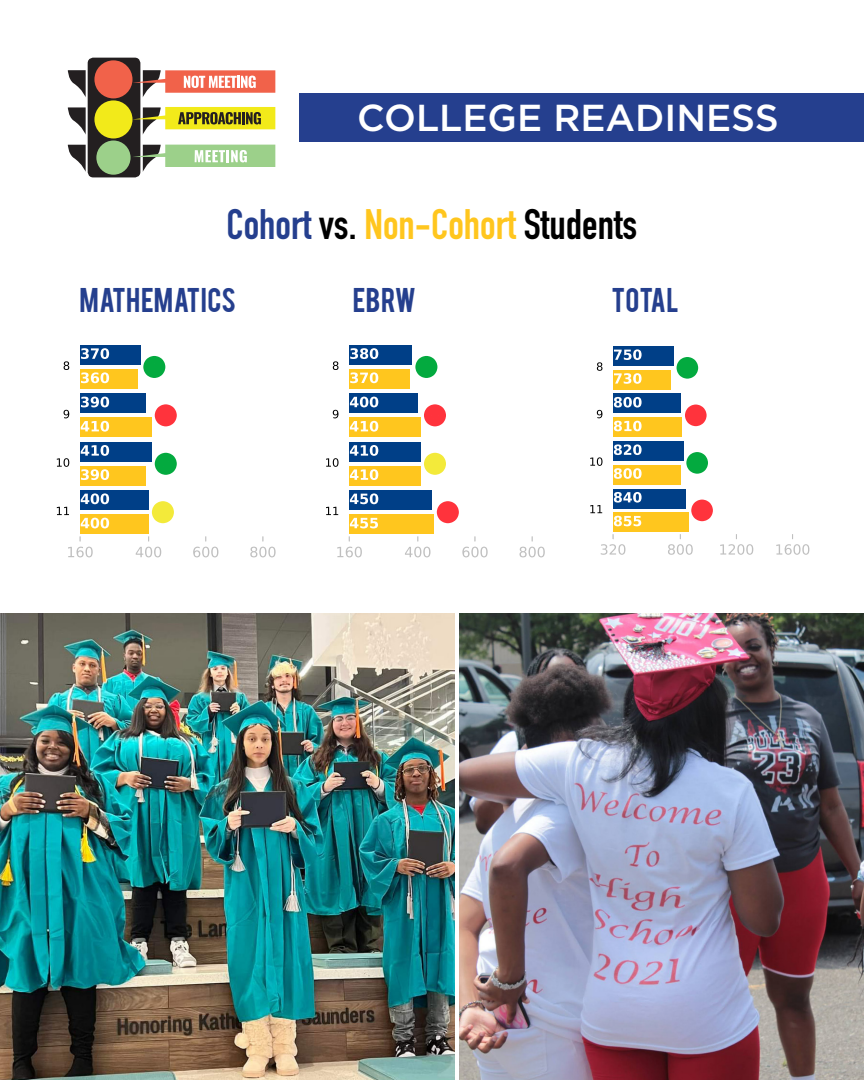
<style>
.page{position:relative;width:864px;height:1080px;background:#fff}
.page>*{position:absolute;margin:0;border:0;box-sizing:border-box;transform-origin:0 0}
.t1{font:700 42px "DIN Condensed";color:#000}
.t2{font:500 37.5px "Gotham";color:#fff}
.t3{font:27px "Bebas";color:#253f8e}
.s1{color:#253f8e}
.s2{color:#ffc61e}
</style>
<div class="page">
<div style="left:300px;top:93px;width:564px;height:49px;background:#253f8e"></div>
<svg style="left:68px;top:70px;width:18px;height:27px"></svg>
<svg style="left:68px;top:107px;width:18px;height:28px"></svg>
<svg style="left:68px;top:145px;width:18px;height:27px"></svg>
<div style="left:88px;top:58px;width:52px;height:119px;background:#231f20;border-radius:6px"></div>
<div style="left:94px;top:60px;width:39px;height:38px;background:#f1624a;border-radius:19px"></div>
<div style="left:96px;top:141px;width:35px;height:34px;background:#9cd08a;border-radius:50%"></div>
<svg style="left:94px;top:70px;width:181px;height:68px"></svg>
<svg style="left:133px;top:145px;width:142px;height:27px"></svg>
<img style="left:0;top:613px;width:455px;height:467px">
<div style="left:80px;top:490px;width:69px;height:20px;background:#003f87"></div>
<div style="left:80px;top:442px;width:71px;height:19px;background:#003f87"></div>
<div style="left:80px;top:394px;width:66px;height:19px;background:#003f87"></div>
<div style="left:80px;top:345px;width:60px;height:20px;background:#003f87"></div>
<div style="left:80px;top:515px;width:69px;height:19px;background:#ffc61e"></div>
<div style="left:80px;top:466px;width:66px;height:20px;background:#ffc61e"></div>
<div style="left:80px;top:418px;width:71px;height:19px;background:#ffc61e"></div>
<div style="left:80px;top:369px;width:57px;height:20px;background:#ffc61e"></div>
<svg style="left:68px;top:547px;width:25px;height:10px"></svg>
<svg style="left:131px;top:345px;width:46px;height:196px"></svg>
<svg style="left:136px;top:547px;width:25px;height:10px"></svg>
<svg style="left:193px;top:547px;width:25px;height:10px"></svg>
<svg style="left:250px;top:547px;width:26px;height:10px"></svg>
<svg style="left:57px;top:507px;width:12px;height:8px"></svg>
<svg style="left:57px;top:458px;width:12px;height:9px"></svg>
<svg style="left:64px;top:410px;width:5px;height:8px"></svg>
<svg style="left:64px;top:361px;width:5px;height:9px"></svg>
<svg style="left:81px;top:493px;width:28px;height:11px"></svg>
<svg style="left:81px;top:445px;width:28px;height:11px"></svg>
<svg style="left:81px;top:397px;width:28px;height:10px"></svg>
<svg style="left:81px;top:348px;width:28px;height:11px"></svg>
<svg style="left:81px;top:518px;width:28px;height:10px"></svg>
<svg style="left:81px;top:469px;width:28px;height:11px"></svg>
<svg style="left:81px;top:421px;width:28px;height:11px"></svg>
<svg style="left:81px;top:372px;width:28px;height:11px"></svg>
<div style="left:349px;top:490px;width:83px;height:20px;background:#003f87"></div>
<div style="left:349px;top:442px;width:72px;height:19px;background:#003f87"></div>
<div style="left:349px;top:394px;width:69px;height:19px;background:#003f87"></div>
<div style="left:349px;top:345px;width:63px;height:20px;background:#003f87"></div>
<div style="left:349px;top:515px;width:85px;height:19px;background:#ffc61e"></div>
<div style="left:349px;top:466px;width:72px;height:20px;background:#ffc61e"></div>
<div style="left:349px;top:418px;width:72px;height:19px;background:#ffc61e"></div>
<div style="left:349px;top:369px;width:60px;height:20px;background:#ffc61e"></div>
<svg style="left:337px;top:547px;width:25px;height:10px"></svg>
<svg style="left:405px;top:547px;width:25px;height:10px"></svg>
<svg style="left:403px;top:355px;width:73px;height:186px"></svg>
<svg style="left:462px;top:547px;width:26px;height:10px"></svg>
<svg style="left:520px;top:547px;width:25px;height:10px"></svg>
<svg style="left:326px;top:507px;width:12px;height:8px"></svg>
<svg style="left:326px;top:458px;width:13px;height:9px"></svg>
<svg style="left:333px;top:410px;width:5px;height:8px"></svg>
<svg style="left:333px;top:361px;width:6px;height:9px"></svg>
<svg style="left:350px;top:493px;width:28px;height:11px"></svg>
<svg style="left:350px;top:445px;width:28px;height:11px"></svg>
<svg style="left:350px;top:397px;width:28px;height:10px"></svg>
<svg style="left:350px;top:348px;width:28px;height:11px"></svg>
<svg style="left:350px;top:518px;width:28px;height:10px"></svg>
<svg style="left:350px;top:469px;width:28px;height:11px"></svg>
<svg style="left:350px;top:421px;width:28px;height:11px"></svg>
<svg style="left:350px;top:372px;width:28px;height:11px"></svg>
<div style="left:613px;top:489px;width:73px;height:19px;background:#003f87"></div>
<div style="left:613px;top:441px;width:70px;height:19px;background:#003f87"></div>
<div style="left:613px;top:394px;width:67px;height:19px;background:#003f87"></div>
<div style="left:613px;top:346px;width:60px;height:19px;background:#003f87"></div>
<div style="left:613px;top:513px;width:75px;height:19px;background:#ffc61e"></div>
<div style="left:613px;top:465px;width:67px;height:19px;background:#ffc61e"></div>
<div style="left:613px;top:418px;width:69px;height:19px;background:#ffc61e"></div>
<div style="left:613px;top:370px;width:58px;height:19px;background:#ffc61e"></div>
<svg style="left:601px;top:534px;width:24px;height:21px"></svg>
<svg style="left:664px;top:346px;width:89px;height:209px"></svg>
<svg style="left:776px;top:534px;width:33px;height:21px"></svg>
<svg style="left:590px;top:505px;width:12px;height:8px"></svg>
<svg style="left:590px;top:457px;width:13px;height:9px"></svg>
<svg style="left:597px;top:410px;width:5px;height:8px"></svg>
<svg style="left:597px;top:362px;width:5px;height:9px"></svg>
<svg style="left:614px;top:492px;width:28px;height:11px"></svg>
<svg style="left:614px;top:444px;width:28px;height:11px"></svg>
<svg style="left:614px;top:397px;width:28px;height:11px"></svg>
<svg style="left:614px;top:349px;width:28px;height:11px"></svg>
<svg style="left:614px;top:516px;width:27px;height:10px"></svg>
<svg style="left:614px;top:468px;width:28px;height:11px"></svg>
<svg style="left:614px;top:421px;width:28px;height:10px"></svg>
<svg style="left:614px;top:373px;width:28px;height:11px"></svg>
<img style="left:459px;top:613px;width:405px;height:467px">
<p class="t2" style="left:357px;top:93px;width:423px">COLLEGE READINESS</p>
<p class="t1" style="left:227px;top:196px;width:412px"><span class="s1">Cohort</span> vs. <span class="s2">Non-Cohort</span> Students</p>
<p class="t3" style="left:80px;top:280px;width:158px">MATHEMATICS</p>
<p class="t3" style="left:353px;top:280px;width:65px">EBRW</p>
<p class="t3" style="left:612px;top:280px;width:69px">TOTAL</p>
</div>
